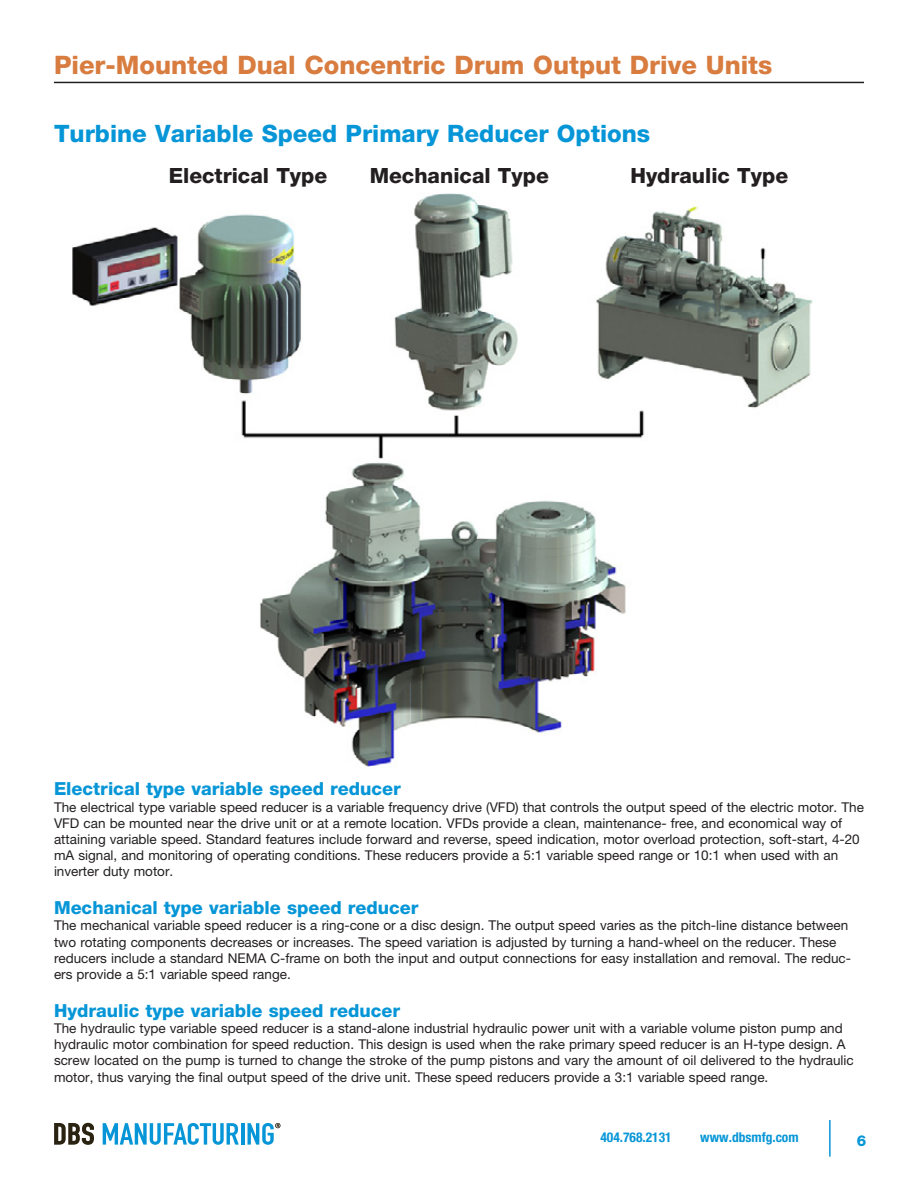
<style>
.page{position:relative;width:918px;height:1188px;background:#fff}
.page>*{position:absolute;margin:0;border:0;box-sizing:border-box;transform-origin:0 0}
.t1{font:800 25.5px "Helvetica Neue";color:#d87c3f}
.t2{font:800 24px "Helvetica Neue";color:#0696d7}
.t3{font:800 21px "Helvetica Neue";color:#231f20}
.t4{font:800 18px "Helvetica Neue";color:#0696d7}
.t5{font:800 15px "Helvetica Neue";color:#0696d7}
.t6{font:13.5px/16.2px "Helvetica Neue";color:#231f20}
.t7{font:700 condensed 13.5px "Helvetica Neue";color:#0696d7}
</style>
<div class="page">
<img style="left:72px;top:193px;width:741px;height:576px">
<hr style="left:54px;top:82px;width:810px;height:1px;background:#231f20">
<hr style="left:829px;top:1120px;width:2px;height:37px;background:#0696d7">
<svg style="left:54px;top:1123px;width:40px;height:22px"></svg>
<svg style="left:103px;top:1123px;width:136px;height:22px"></svg>
<hr style="left:241px;top:1123px;width:3px;height:22px;background:#0696d7">
<svg style="left:247px;top:1123px;width:33px;height:22px"></svg>
<p class="t1" style="left:54px;top:49px;width:720px">Pier-Mounted Dual Concentric Drum Output Drive Units</p>
<p class="t2" style="left:54px;top:120px;width:598px">Turbine Variable Speed Primary Reducer Options</p>
<p class="t3" style="left:169px;top:163px;width:160px">Electrical Type</p>
<p class="t3" style="left:370px;top:163px;width:181px">Mechanical Type</p>
<p class="t3" style="left:630px;top:163px;width:159px">Hydraulic Type</p>
<p class="t4" style="left:54px;top:778px;width:348px">Electrical type variable speed reducer</p>
<p class="t6" style="left:54px;top:799px;width:812px">The electrical type variable speed reducer is a variable frequency drive (VFD) that controls the output speed of the electric motor. The VFD can be mounted near the drive unit or at a remote location. VFDs provide a clean, maintenance- free, and economical way of attaining variable speed. Standard features include forward and reverse, speed indication, motor overload protection, soft-start, 4-20 mA signal, and monitoring of operating conditions. These reducers provide a 5:1 variable speed range or 10:1 when used with an inverter duty motor.</p>
<p class="t4" style="left:54px;top:897px;width:366px">Mechanical type variable speed reducer</p>
<p class="t6" style="left:54px;top:917px;width:799px">The mechanical variable speed reducer is a ring-cone or a disc design. The output speed varies as the pitch-line distance between two rotating components decreases or increases. The speed variation is adjusted by turning a hand-wheel on the reducer. These reducers include a standard NEMA C-frame on both the input and output connections for easy installation and removal. The reduc&shy;ers provide a 5:1 variable speed range.</p>
<p class="t4" style="left:54px;top:1000px;width:348px">Hydraulic type variable speed reducer</p>
<p class="t6" style="left:54px;top:1020px;width:801px">The hydraulic type variable speed reducer is a stand-alone industrial hydraulic power unit with a variable volume piston pump and hydraulic motor combination for speed reduction. This design is used when the rake primary speed reducer is an H-type design. A screw located on the pump is turned to change the stroke of the pump pistons and vary the amount of oil delivered to the hydraulic motor, thus varying the final output speed of the drive unit. These speed reducers provide a 3:1 variable speed range.</p>
<p class="t7" style="left:600px;top:1129px;width:73px">404.768.2131</p>
<p class="t7" style="left:700px;top:1129px;width:100px">www.dbsmfg.com</p>
<p class="t5" style="left:857px;top:1131px;width:11px">6</p>
</div>
